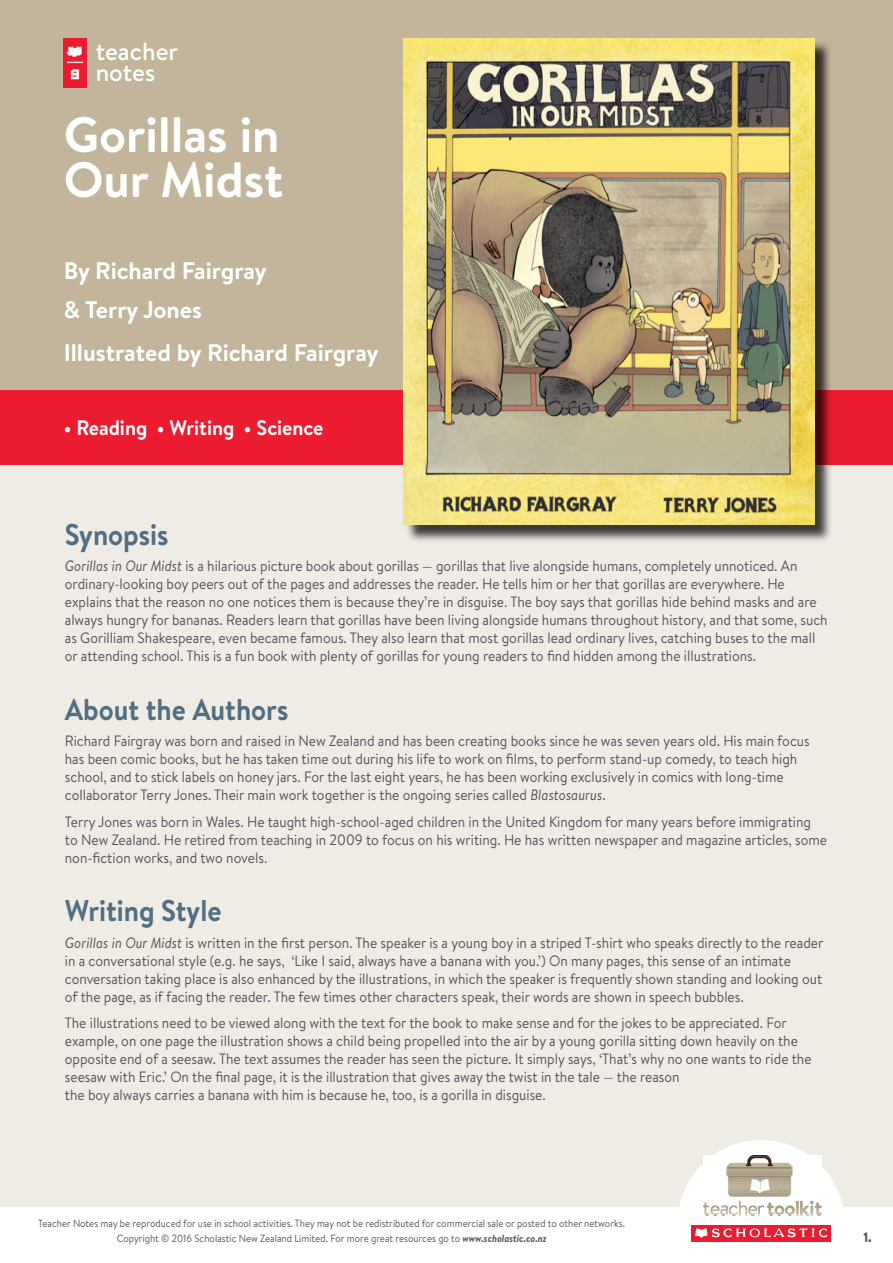
<style>
.page{position:relative;width:893px;height:1263px;background:#fff}
.page>*{position:absolute;margin:0;border:0;box-sizing:border-box;transform-origin:0 0}
.t1{font:700 49.65px/45px "Brandon Text";color:#fff}
.t2{font:700 30px "Brandon Text";color:#526e83;scale:.92 1}
.t3{font:500 24.9px/21.3px "Brandon Text";color:#fff}
.t4{font:700 24px/39.2px "Brandon Text";color:#fff}
.t5{font:700 21px "Brandon Text";color:#fff;scale:.95 1}
.t6{font:15px/18px "Brandon Text";color:#565659;scale:.92 1}
.t7{font:900 13.5px "Brandon Text";color:#565659;scale:.92 1}
.t8{font:10.5px/15px "Brandon Text";color:#565659;text-align:center;scale:.92 1}
.s1{font-style:italic}
.s2{font-weight:700;font-style:italic}
</style>
<div class="page">
<div style="left:0;top:0;width:893px;height:1236px;background:#efebe5"></div>
<svg style="left:679px;top:1140px;width:164px;height:67px"></svg>
<div style="left:0;top:1207px;width:893px;height:56px;background:#fff"></div>
<img style="left:691px;top:1225px;width:139px;height:17px">
<img style="left:704px;top:1155px;width:118px;height:61px">
<div style="left:0;top:0;width:893px;height:399px;background:#c2b59b"></div>
<div style="left:0;top:391px;width:893px;height:74px;background:#ed1b2f"></div>
<img style="left:64px;top:38px;width:22px;height:49px">
<div style="left:405px;top:41px;width:428px;height:502px;background:#000;opacity:.75"></div>
<img style="left:403px;top:38px;width:411px;height:486px">
<h3 class="t3" style="left:96px;top:40px;width:84px">teacher notes</h3>
<h1 class="t1" style="left:64px;top:111px;width:221px">Gorillas in<br>Our Midst</h1>
<h3 class="t4" style="left:64px;top:250px;width:205px">By Richard Fairgray &amp; Terry Jones</h3>
<h3 class="t4" style="left:64px;top:332px;width:316px">Illustrated by Richard Fairgray</h3>
<h3 class="t5" style="left:64px;top:413px;width:275px">• Reading • Writing • Science</h3>
<h2 class="t2" style="left:65px;top:513px;width:114px">Synopsis</h2>
<p class="t6" style="left:65px;top:556px;width:831px"><span class="s1">Gorillas in Our Midst</span> is a hilarious picture book about gorillas — gorillas that live alongside humans, completely unnoticed. An ordinary-looking boy peers out of the pages and addresses the reader. He tells him or her that gorillas are everywhere. He explains that the reason no one notices them is because they’re in disguise. The boy says that gorillas hide behind masks and are always hungry for bananas. Readers learn that gorillas have been living alongside humans throughout history, and that some, such as Gorilliam Shakespeare, even became famous. They also learn that most gorillas lead ordinary lives, catching buses to the mall or attending school. This is a fun book with plenty of gorillas for young readers to find hidden among the illustrations.</p>
<h2 class="t2" style="left:65px;top:688px;width:244px">About the Authors</h2>
<p class="t6" style="left:65px;top:731px;width:811px">Richard Fairgray was born and raised in New Zealand and has been creating books since he was seven years old. His main focus has been comic books, but he has taken time out during his life to work on films, to perform stand-up comedy, to teach high school, and to stick labels on honey jars. For the last eight years, he has been working exclusively in comics with long-time collaborator Terry Jones. Their main work together is the ongoing series called <span class="s1">Blastosaurus</span>.</p>
<p class="t6" style="left:65px;top:812px;width:830px">Terry Jones was born in Wales. He taught high-school-aged children in the United Kingdom for many years before immigrating to New Zealand. He retired from teaching in 2009 to focus on his writing. He has written newspaper and magazine articles, some non-fiction works, and two novels.</p>
<h2 class="t2" style="left:65px;top:890px;width:172px">Writing Style</h2>
<p class="t6" style="left:65px;top:933px;width:826px"><span class="s1">Gorillas in Our Midst</span> is written in the first person. The speaker is a young boy in a striped T-shirt who speaks directly to the reader in a conversational style (e.g. he says, ‘Like I said, always have a banana with you.’) On many pages, this sense of an intimate conversation taking place is also enhanced by the illustrations, in which the speaker is frequently shown standing and looking out of the page, as if facing the reader. The few times other characters speak, their words are shown in speech bubbles.</p>
<p class="t6" style="left:65px;top:1013px;width:813px">The illustrations need to be viewed along with the text for the book to make sense and for the jokes to be appreciated. For example, on one page the illustration shows a child being propelled into the air by a young gorilla sitting down heavily on the opposite end of a seesaw. The text assumes the reader has seen the picture. It simply says, ‘That’s why no one wants to ride the seesaw with Eric.’ On the final page, it is the illustration that gives away the twist in the tale — the reason<br>the boy always carries a banana with him is because he, too, is a gorilla in disguise.</p>
<p class="t8" style="left:38px;top:1215px;width:639px">Teacher Notes may be reproduced for use in school activities. They may not be redistributed for commercial sale or posted to other networks.<br>Copyright © 2016 Scholastic New Zealand Limited. For more great resources go to <span class="s2">www.scholastic.co.nz</span></p>
<p class="t7" style="left:863px;top:1227px;width:11px">1.</p>
</div>
